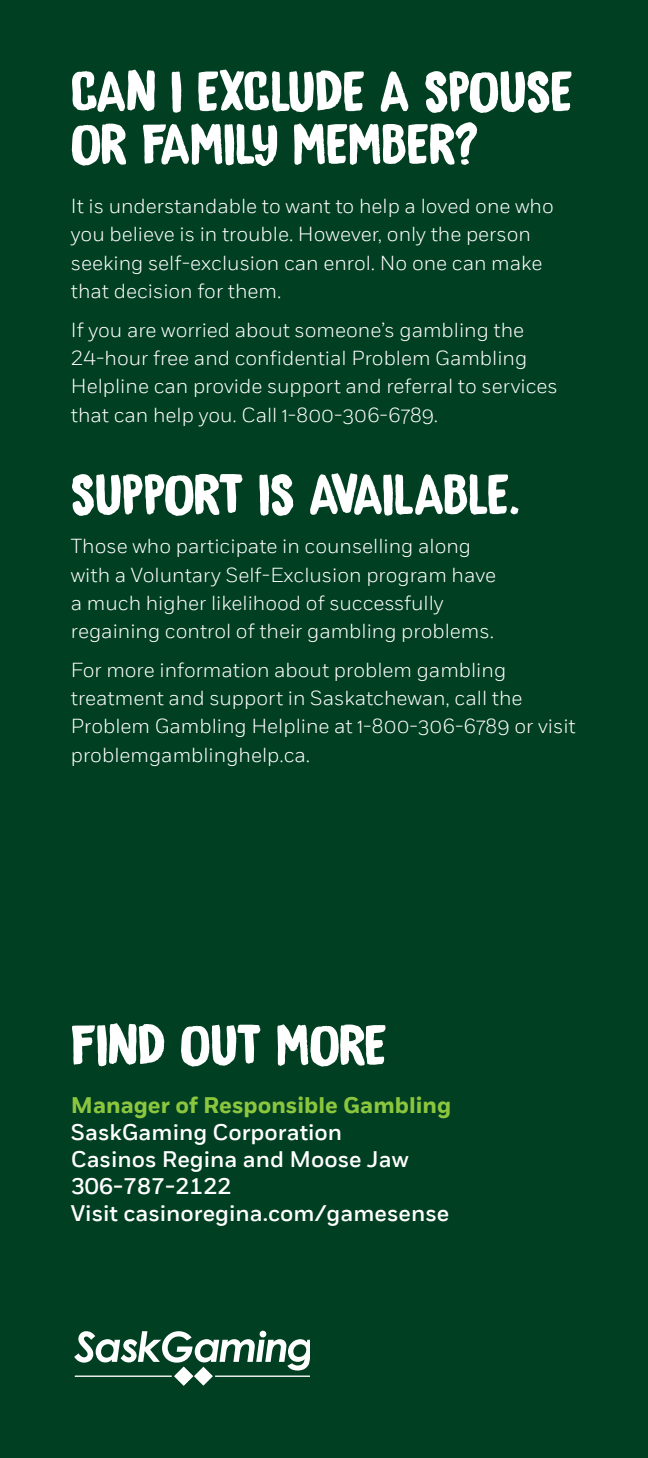
<style>
.page{position:relative;width:648px;height:1458px;background:#003f22}
.page>*{position:absolute;margin:0;border:0;box-sizing:border-box;transform-origin:0 0}
.t1{font:58.5px/52.6px "Game Sense Hand";color:#fff}
.t2{font:500 22.5px/27px "Fort";color:#fff}
.t3{font:700 22.5px "Fort";color:#8bc63e}
.t4{font:300 20.25px/28.3px "Fort";color:#fff}
</style>
<div class="page">
<svg style="left:74px;top:1331px;width:235px;height:55px"></svg>
<p class="t1" style="left:71px;top:65px;width:503px">CAN I EXCLUDE A SPOUSE<br>OR FAMILY MEMBER?</p>
<p class="t4" style="left:71px;top:192px;width:484px">It is understandable to want to help a loved one who you believe is in trouble. However, only the person seeking self-exclusion can enrol. No one can make that decision for them.</p>
<p class="t4" style="left:71px;top:315px;width:488px">If you are worried about someone’s gambling the 24-hour free and confidential Problem Gambling Helpline can provide support and referral to services that can help you. Call 1-800-306-6789.</p>
<p class="t1" style="left:71px;top:468px;width:450px">SUPPORT IS AVAILABLE.</p>
<p class="t4" style="left:71px;top:532px;width:427px">Those who participate in counselling along with a Voluntary Self-Exclusion program have a much higher likelihood of successfully regaining control of their gambling problems.</p>
<p class="t4" style="left:71px;top:656px;width:506px">For more information about problem gambling treatment and support in Saskatchewan, call the Problem Gambling Helpline at 1-800-306-6789 or visit problemgamblinghelp.ca.</p>
<p class="t1" style="left:71px;top:1019px;width:317px">FIND OUT MORE</p>
<p class="t3" style="left:71px;top:1091px;width:382px">Manager of Responsible Gambling</p>
<p class="t2" style="left:71px;top:1119px;width:339px">SaskGaming Corporation<br>Casinos Regina and Moose Jaw</p>
<p class="t2" style="left:71px;top:1173px;width:162px">306-787-2122</p>
<p class="t2" style="left:71px;top:1200px;width:380px">Visit casinoregina.com/gamesense</p>
</div>
